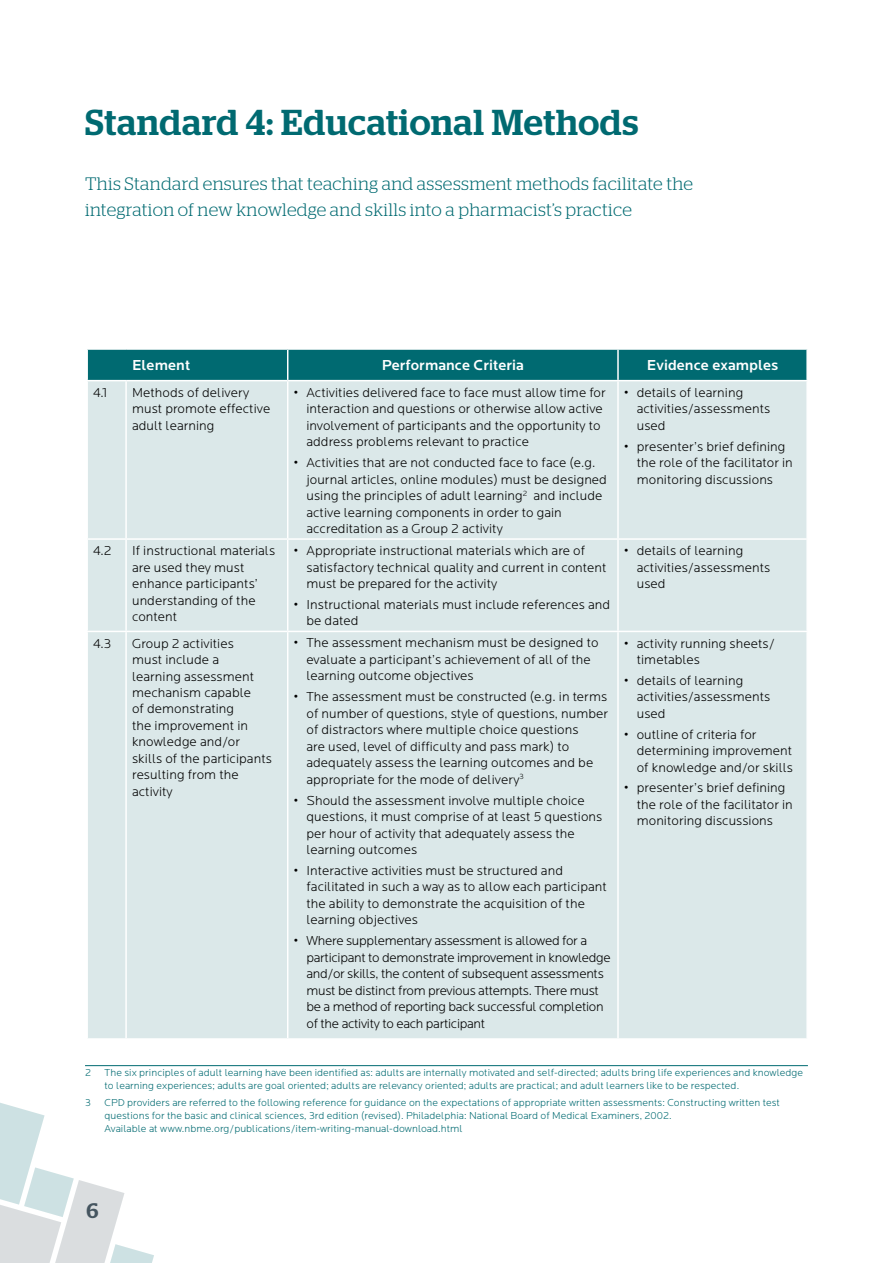
<style>
.page{position:relative;width:893px;height:1263px;background:#fff}
.page>*{position:absolute;margin:0;border:0;box-sizing:border-box;transform-origin:0 0}
.t1{font:500 36px "Stag";letter-spacing:.02em;color:#006a71}
.t2{font:500 21px "Stag";color:#455560}
.t3{font:300 18px/25.5px "Stag";letter-spacing:.02em;color:#006a71}
.t4{font:500 15px "Locator";letter-spacing:.005em;color:#fff}
.t5{font:300 13.5px/16.5px "Locator";letter-spacing:.005em;color:#000}
.t6{font:300 13.5px/16.5px "Locator";letter-spacing:-.02em;color:#000}
.t7{font:300 10.5px/12.8px "Locator";letter-spacing:.005em;color:#006a71}
</style>
<div class="page">
<svg style="left:0;top:1103px;width:154px;height:160px"></svg>
<hr style="left:85px;top:1065px;width:723px;height:1px;background:#006a71">
<div style="left:88px;top:350px;width:718px;height:30px;background:#006a71"></div>
<div style="left:88px;top:381px;width:718px;height:657px;background:#dbe8e9"></div>
<hr style="left:287px;top:350px;width:1px;height:30px;background:#fff">
<hr style="left:617px;top:350px;width:2px;height:30px;background:#fff">
<hr style="left:125px;top:381px;width:2px;height:157px;background:#fff">
<hr style="left:287px;top:381px;width:1px;height:157px;background:#fff">
<hr style="left:617px;top:381px;width:2px;height:157px;background:#fff">
<hr style="left:125px;top:540px;width:2px;height:91px;background:#fff">
<hr style="left:287px;top:540px;width:1px;height:91px;background:#fff">
<hr style="left:617px;top:540px;width:2px;height:91px;background:#fff">
<hr style="left:125px;top:632px;width:2px;height:406px;background:#fff">
<hr style="left:287px;top:632px;width:1px;height:406px;background:#fff">
<hr style="left:617px;top:632px;width:2px;height:406px;background:#fff">
<hr style="left:86px;top:538px;width:40px;height:2px;background:#fff">
<hr style="left:126px;top:538px;width:162px;height:2px;background:#fff">
<hr style="left:288px;top:538px;width:330px;height:2px;background:#fff">
<hr style="left:618px;top:538px;width:190px;height:2px;background:#fff">
<hr style="left:86px;top:631px;width:40px;height:1px;background:#fff">
<hr style="left:126px;top:631px;width:162px;height:1px;background:#fff">
<hr style="left:288px;top:631px;width:330px;height:1px;background:#fff">
<hr style="left:618px;top:631px;width:190px;height:1px;background:#fff">
<h1 class="t1" style="left:85px;top:101px;width:555px">Standard 4: Educational Methods</h1>
<h3 class="t3" style="left:85px;top:171px;width:609px">This Standard ensures that teaching and assessment methods facilitate the integration of new knowledge and skills into a pharmacist’s practice</h3>
<p class="t4" style="left:132px;top:357px;width:60px">Element</p>
<p class="t4" style="left:382px;top:357px;width:144px">Performance Criteria</p>
<p class="t4" style="left:647px;top:357px;width:133px">Evidence examples</p>
<p class="t5" style="left:93px;top:384px;width:16px">4.1</p>
<p class="t5" style="left:132px;top:384px;width:140px">Methods of delivery must promote effective adult learning</p>
<p class="t5" style="left:306px;top:384px;width:301px;text-indent:-13px">• Activities delivered face to face must allow time for interaction and questions or otherwise allow active involvement of participants and the opportunity to address problems relevant to practice</p>
<p class="t5" style="left:306px;top:455px;width:302px;text-indent:-13px">• Activities that are not conducted face to face (e.g. journal articles, online modules) must be designed using the principles of adult learning<sup>2</sup> and include active learning components in order to gain accreditation as a Group 2 activity</p>
<p class="t5" style="left:93px;top:543px;width:20px">4.2</p>
<p class="t5" style="left:132px;top:543px;width:145px">If instructional materials are used they must enhance participants’ understanding of the content</p>
<p class="t5" style="left:306px;top:543px;width:301px;text-indent:-13px">• Appropriate instructional materials which are of satisfactory technical quality and current in content must be prepared for the activity</p>
<p class="t5" style="left:306px;top:597px;width:305px;text-indent:-13px">• Instructional materials must include references and be dated</p>
<p class="t5" style="left:93px;top:635px;width:20px">4.3</p>
<p class="t5" style="left:132px;top:635px;width:141px">Group 2 activities<br>must include a<br>learning assessment mechanism capable<br>of demonstrating<br>the improvement in knowledge and/or skills of the participants resulting from the activity</p>
<p class="t5" style="left:306px;top:635px;width:294px;text-indent:-13px">• The assessment mechanism must be designed to evaluate a participant’s achievement of all of the learning outcome objectives</p>
<p class="t5" style="left:306px;top:689px;width:303px;text-indent:-13px">• The assessment must be constructed (e.g. in terms of number of questions, style of questions, number of distractors where multiple choice questions<br>are used, level of difficulty and pass mark) to adequately assess the learning outcomes and be appropriate for the mode of delivery<sup>3</sup></p>
<p class="t5" style="left:306px;top:792px;width:297px;text-indent:-13px">• Should the assessment involve multiple choice questions, it must comprise of at least 5 questions per hour of activity that adequately assess the learning outcomes</p>
<p class="t5" style="left:306px;top:862px;width:302px;text-indent:-13px">• Interactive activities must be structured and facilitated in such a way as to allow each participant the ability to demonstrate the acquisition of the learning objectives</p>
<p class="t6" style="left:306px;top:933px;width:306px;text-indent:-13px">• Where supplementary assessment is allowed for a participant to demonstrate improvement in knowledge and/or skills, the content of subsequent assessments must be distinct from previous attempts. There must be a method of reporting back successful completion of the activity to each participant</p>
<p class="t5" style="left:637px;top:384px;width:135px;text-indent:-13px">• details of learning activities/assessments used</p>
<p class="t5" style="left:637px;top:438px;width:158px;text-indent:-13px">• presenter’s brief defining the role of the facilitator in monitoring discussions</p>
<p class="t5" style="left:637px;top:543px;width:135px;text-indent:-13px">• details of learning activities/assessments used</p>
<p class="t5" style="left:637px;top:635px;width:140px;text-indent:-13px">• activity running sheets/ timetables</p>
<p class="t5" style="left:637px;top:672px;width:135px;text-indent:-13px">• details of learning activities/assessments used</p>
<p class="t5" style="left:637px;top:726px;width:158px;text-indent:-13px">• outline of criteria for determining improvement of knowledge and/or skills</p>
<p class="t5" style="left:637px;top:780px;width:158px;text-indent:-13px">• presenter’s brief defining the role of the facilitator in monitoring discussions</p>
<p class="t7" style="left:85px;top:1067px;width:8px">2</p>
<p class="t7" style="left:105px;top:1067px;width:700px">The six principles of adult learning have been identified as: adults are internally motivated and self-directed; adults bring life experiences and knowledge to learning experiences; adults are goal oriented; adults are relevancy oriented; adults are practical; and adult learners like to be respected.</p>
<p class="t7" style="left:85px;top:1097px;width:7px">3</p>
<p class="t7" style="left:105px;top:1097px;width:677px">CPD providers are referred to the following reference for guidance on the expectations of appropriate written assessments: Constructing written test questions for the basic and clinical sciences, 3rd edition (revised). Philadelphia: National Board of Medical Examiners, 2002.<br>Available at www.nbme.org/publications/item-writing-manual-download.html</p>
<h2 class="t2" style="left:86px;top:1198px;width:14px">6</h2>
</div>
